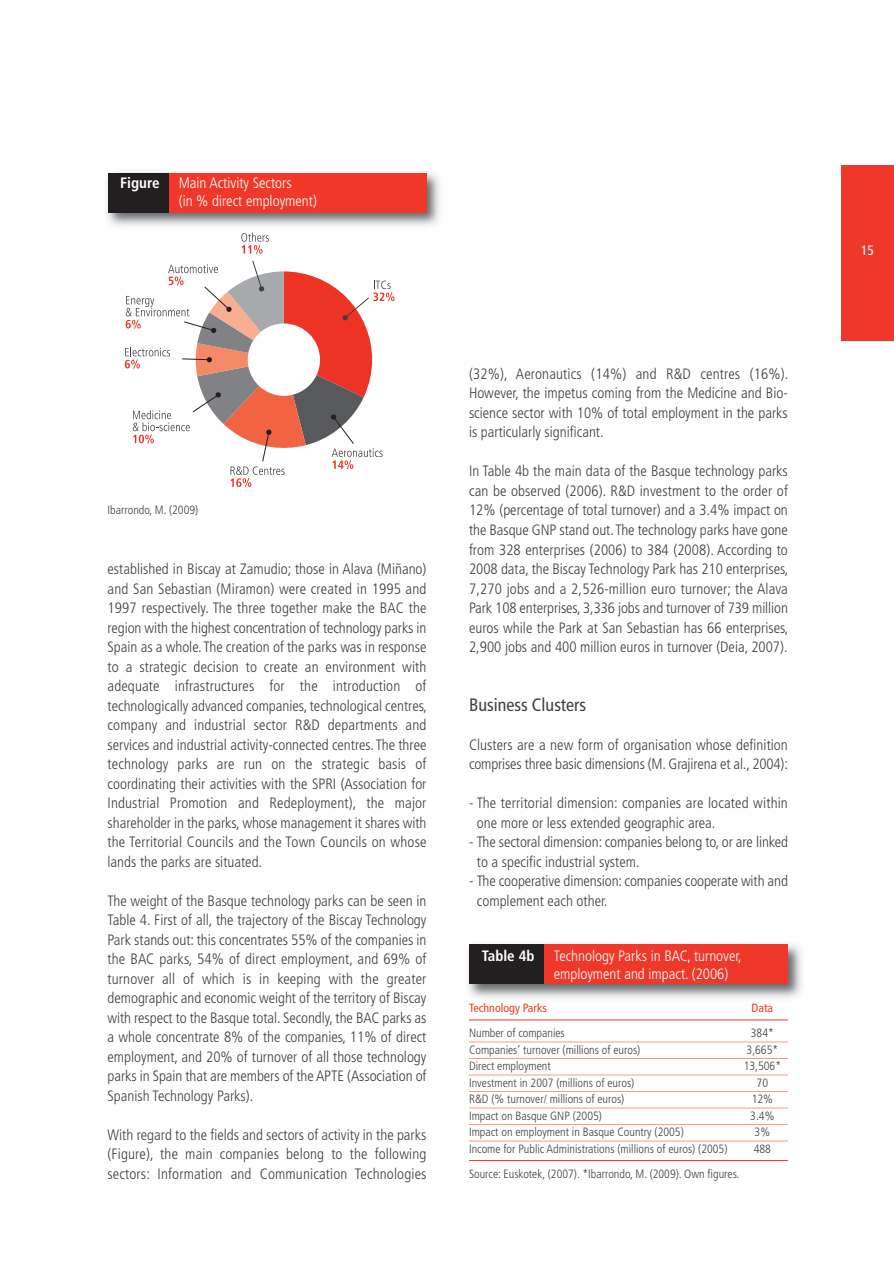
<style>
.page{position:relative;width:894px;height:1264px;background:#fff}
.page>*{position:absolute;margin:0;border:0;box-sizing:border-box;transform-origin:0 0}
.t1{font:condensed 18px "Frutiger LT Std";color:#404041}
.t2{font:300 condensed 15px/19.5px "Frutiger LT Std";color:#404041;text-align:justify}
.t3{font:300 condensed 15px/18px "Frutiger LT Std";color:#fff}
.t4{font:700 condensed 15px "Frutiger LT Std";color:#fff}
.t5{font:condensed 13.5px "Frutiger LT Std";color:#fff}
.t6{font:300 condensed 12px "Frutiger LT Std";color:#404041}
.t7{font:condensed 12px "Frutiger LT Std";color:#ef3829}
</style>
<div class="page">
<img style="left:468px;top:944px;width:334px;height:54px">
<div style="left:469px;top:944px;width:319px;height:39px;background:#ef3829"></div>
<div style="left:469px;top:944px;width:75px;height:39px;background:#231f20"></div>
<div style="left:841px;top:165px;width:53px;height:175px;background:#ef3829"></div>
<hr style="left:469px;top:1019px;width:319px;height:1px;background:#ef3829">
<hr style="left:469px;top:1041px;width:319px;height:1px;background:#f79d7f">
<hr style="left:469px;top:1057px;width:319px;height:1px;background:#f79d7f">
<hr style="left:469px;top:1074px;width:319px;height:1px;background:#f79d7f">
<hr style="left:469px;top:1090px;width:319px;height:1px;background:#f79d7f">
<hr style="left:469px;top:1107px;width:319px;height:1px;background:#f79d7f">
<hr style="left:469px;top:1123px;width:319px;height:1px;background:#f79d7f">
<hr style="left:469px;top:1140px;width:319px;height:1px;background:#f79d7f">
<hr style="left:469px;top:1159px;width:319px;height:1px;background:#ef3829">
<img style="left:107px;top:172px;width:333px;height:54px">
<div style="left:108px;top:173px;width:318px;height:39px;background:#ef3829"></div>
<div style="left:108px;top:173px;width:61px;height:39px;background:#231f20"></div>
<svg style="left:241px;top:232px;width:28px;height:22px"></svg>
<svg style="left:125px;top:260px;width:270px;height:227px"></svg>
<p class="t4" style="left:120px;top:177px;width:41px">Figure</p>
<p class="t3" style="left:179px;top:175px;width:140px">Main Activity Sectors<br>(in % direct employment)</p>
<p class="t6" style="left:108px;top:504px;width:92px">Ibarrondo, M. (2009)</p>
<p class="t2" style="left:108px;top:560px;width:321px">established in Biscay at Zamudio; those in Alava (Miñano) and San Sebastian (Miramon) were created in 1995 and 1997 respectively. The three together make the BAC the region with the highest concentration of technology parks in Spain as a whole. The creation of the parks was in response to a strategic decision to create an environment with adequate infrastructures for the introduction of technologically advanced companies, technological centres, company and industrial sector R&amp;D departments and services and industrial activity-connected centres. The three technology parks are run on the strategic basis of coordinating their activities with the SPRI (Association for Industrial Promotion and Redeployment), the major shareholder in the parks, whose management it shares with the Territorial Councils and the Town Councils on whose lands the parks are situated.</p>
<p class="t2" style="left:108px;top:891px;width:320px">The weight of the Basque technology parks can be seen in Table 4. First of all, the trajectory of the Biscay Technology Park stands out: this concentrates 55% of the companies in the BAC parks, 54% of direct employment, and 69% of turnover all of which is in keeping with the greater demographic and economic weight of the territory of Biscay with respect to the Basque total. Secondly, the BAC parks as a whole concentrate 8% of the companies, 11% of direct employment, and 20% of turnover of all those technology parks in Spain that are members of the APTE (Association of Spanish Technology Parks).</p>
<p class="t2" style="left:108px;top:1125px;width:320px">With regard to the fields and sectors of activity in the parks (Figure), the main companies belong to the following sectors: Information and Communication Technologies</p>
<p class="t2" style="left:469px;top:365px;width:321px">(32%), Aeronautics (14%) and R&amp;D centres (16%).<br>However, the impetus coming from the Medicine and Bio&shy;science sector with 10% of total employment in the parks is particularly significant.</p>
<p class="t2" style="left:469px;top:462px;width:321px">In Table 4b the main data of the Basque technology parks can be observed (2006). R&amp;D investment to the order of 12% (percentage of total turnover) and a 3.4% impact on the Basque GNP stand out. The technology parks have gone from 328 enterprises (2006) to 384 (2008). According to 2008 data, the Biscay Technology Park has 210 enterprises, 7,270 jobs and a 2,526-million euro turnover; the Alava Park 108 enterprises, 3,336 jobs and turnover of 739 million euros while the Park at San Sebastian has 66 enterprises, 2,900 jobs and 400 million euros in turnover (Deia, 2007).</p>
<p class="t1" style="left:469px;top:697px;width:119px">Business Clusters</p>
<p class="t2" style="left:469px;top:735px;width:320px">Clusters are a new form of organisation whose definition comprises three basic dimensions (M. Grajirena et al., 2004):</p>
<p class="t2" style="left:477px;top:794px;width:313px;text-indent:-8px">- The territorial dimension: companies are located within one more or less extended geographic area.</p>
<p class="t2" style="left:477px;top:833px;width:313px;text-indent:-8px">- The sectoral dimension: companies belong to, or are linked to a specific industrial system.</p>
<p class="t2" style="left:477px;top:872px;width:313px;text-indent:-8px">- The cooperative dimension: companies cooperate with and complement each other.</p>
<p class="t4" style="left:482px;top:949px;width:54px">Table 4b</p>
<p class="t3" style="left:554px;top:947px;width:190px">Technology Parks in BAC, turnover, employment and impact. (2006)</p>
<p class="t7" style="left:469px;top:1003px;width:79px">Technology Parks</p>
<p class="t7" style="left:752px;top:1003px;width:23px">Data</p>
<p class="t6" style="left:469px;top:1028px;width:97px">Number of companies</p>
<p class="t6" style="left:751px;top:1028px;width:25px">384*</p>
<p class="t6" style="left:469px;top:1044px;width:173px">Companies’ turnover (millions of euros)</p>
<p class="t6" style="left:747px;top:1044px;width:33px">3,665*</p>
<p class="t6" style="left:469px;top:1061px;width:83px">Direct employment</p>
<p class="t6" style="left:744px;top:1061px;width:39px">13,506*</p>
<p class="t6" style="left:469px;top:1077px;width:167px">Investment in 2007 (millions of euros)</p>
<p class="t6" style="left:757px;top:1077px;width:13px">70</p>
<p class="t6" style="left:469px;top:1094px;width:157px">R&amp;D (% turnover/ millions of euros)</p>
<p class="t6" style="left:752px;top:1094px;width:23px">12%</p>
<p class="t6" style="left:469px;top:1110px;width:135px">Impact on Basque GNP (2005)</p>
<p class="t6" style="left:750px;top:1110px;width:26px">3.4%</p>
<p class="t6" style="left:469px;top:1127px;width:216px">Impact on employment in Basque Country (2005)</p>
<p class="t6" style="left:755px;top:1127px;width:17px">3%</p>
<p class="t6" style="left:469px;top:1143px;width:260px">Income for Public Administrations (millions of euros) (2005)</p>
<p class="t6" style="left:754px;top:1143px;width:19px">488</p>
<p class="t6" style="left:469px;top:1168px;width:272px">Source: Euskotek, (2007). *Ibarrondo, M. (2009). Own figures.</p>
<p class="t5" style="left:861px;top:245px;width:14px">15</p>
</div>
